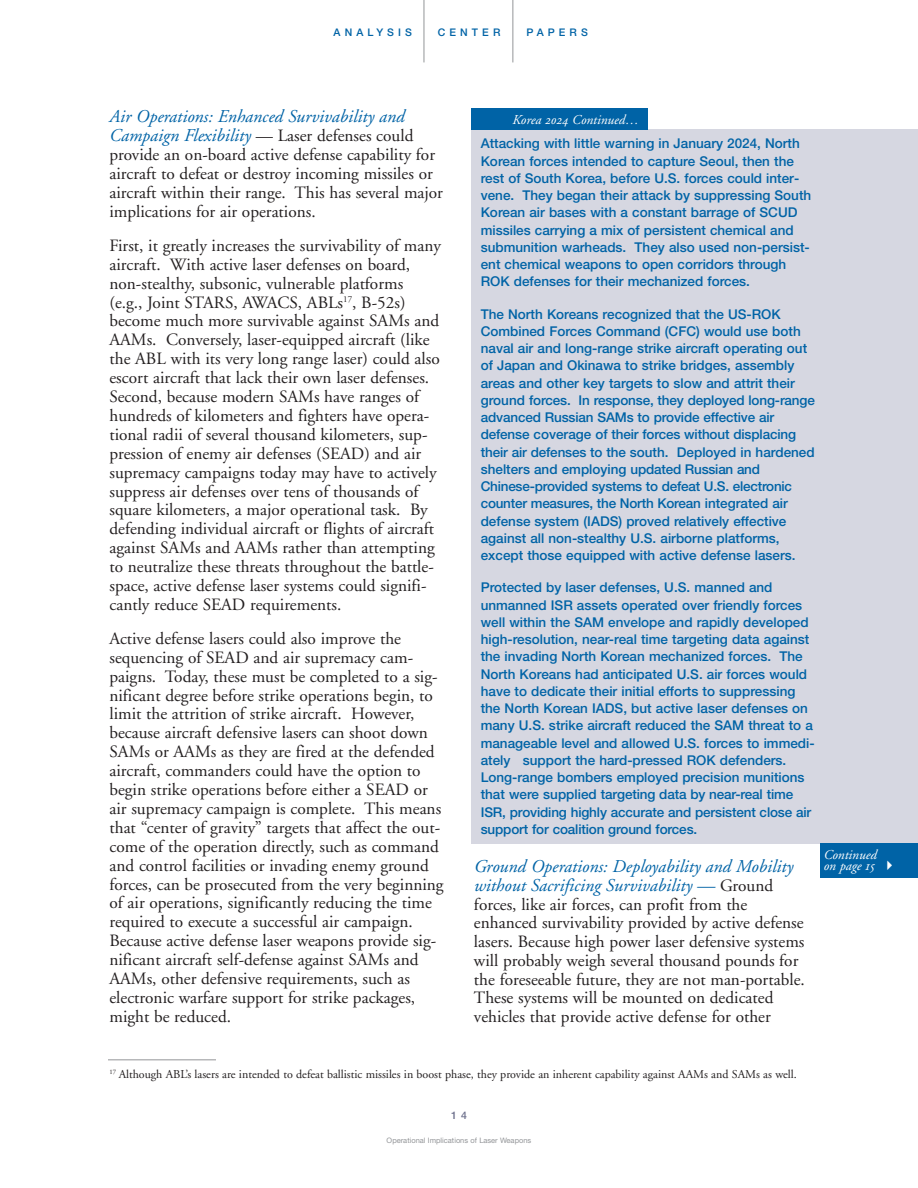
<style>
.page{position:relative;width:918px;height:1188px;background:#fff}
.page>*{position:absolute;margin:0;border:0;box-sizing:border-box;transform-origin:0 0}
.t1{font:18px/18.8px "Adobe Garamond Italic Os F";color:#0063a6}
.t2{font:17.25px/18.9px "Adobe Garamond";color:#231f20}
.t3{font:500 13.5px/17.2px "Helvetica Neue";color:#0063a6}
.t4{font:13.5px/10.5px "Adobe Garamond Italic Os F";color:#fff}
.t5{font:12px "Adobe Garamond";color:#231f20}
.t6{font:500 10.5px "Helvetica Neue";letter-spacing:.39em;color:#0063a6}
.t7{font:500 10.5px "Helvetica Neue";color:#6d708c}
.t8{font:7.5px "Helvetica Neue";color:#939598}
.s1{font-family:"Adobe Garamond";font-size:17.25px;color:#231f20}
</style>
<div class="page">
<div style="left:471px;top:129px;width:447px;height:715px;background:#d6d7e1"></div>
<hr style="left:513px;top:0;width:1px;height:62px;background:#939598">
<hr style="left:424px;top:0;width:1px;height:62px;background:#939598">
<hr style="left:108px;top:1060px;width:108px;height:1px;background:#939598">
<div style="left:820px;top:844px;width:98px;height:34px;background:#0063a6"></div>
<div style="left:471px;top:108px;width:177px;height:22px;background:#0063a6"></div>
<p class="t6" style="left:334px;top:29px;width:80px">ANALYSIS</p>
<p class="t6" style="left:438px;top:29px;width:64px">CENTER</p>
<p class="t6" style="left:526px;top:29px;width:63px">PAPERS</p>
<p class="t1" style="left:110px;top:109px;width:305px">Air Operations: Enhanced Survivability and<br>Campaign Flexibility <span class="s1">— Laser defenses could</span></p>
<p class="t2" style="left:109px;top:147px;width:335px">provide an on-board active defense capability for aircraft to defeat or destroy incoming missiles or aircraft within their range. This has several major implications for air operations.</p>
<p class="t2" style="left:109px;top:238px;width:333px">First, it greatly increases the survivability of many aircraft. With active laser defenses on board, non-stealthy, subsonic, vulnerable platforms<br>(e.g., Joint STARS, AWACS, ABLs<sup>17</sup>, B-52s) become much more survivable against SAMs and AAMs. Conversely, laser-equipped aircraft (like the ABL with its very long range laser) could also escort aircraft that lack their own laser defenses.<br>Second, because modern SAMs have ranges of hundreds of kilometers and fighters have opera&shy;tional radii of several thousand kilometers, sup&shy;pression of enemy air defenses (SEAD) and air supremacy campaigns today may have to actively suppress air defenses over tens of thousands of square kilometers, a major operational task. By defending individual aircraft or flights of aircraft against SAMs and AAMs rather than attempting to neutralize these threats throughout the battle&shy;space, active defense laser systems could signifi&shy;cantly reduce SEAD requirements.</p>
<p class="t2" style="left:110px;top:631px;width:336px">Active defense lasers could also improve the sequencing of SEAD and air supremacy cam&shy;paigns. Today, these must be completed to a sig&shy;nificant degree before strike operations begin, to limit the attrition of strike aircraft. However, because aircraft defensive lasers can shoot down SAMs or AAMs as they are fired at the defended aircraft, commanders could have the option to begin strike operations before either a SEAD or air supremacy campaign is complete. This means that “center of gravity” targets that affect the out&shy;come of the operation directly, such as command and control facilities or invading enemy ground forces, can be prosecuted from the very beginning of air operations, significantly reducing the time required to execute a successful air campaign.<br>Because active defense laser weapons provide sig&shy;nificant aircraft self-defense against SAMs and AAMs, other defensive requirements, such as electronic warfare support for strike packages, might be reduced.</p>
<p class="t4" style="left:513px;top:115px;width:128px">Korea 2024 Continued…</p>
<p class="t3" style="left:481px;top:136px;width:332px">Attacking with little warning in January 2024, North Korean forces intended to capture Seoul, then the rest of South Korea, before U.S. forces could inter&shy;vene. They began their attack by suppressing South Korean air bases with a constant barrage of SCUD missiles carrying a mix of persistent chemical and submunition warheads. They also used non-persist&shy;ent chemical weapons to open corridors through ROK defenses for their mechanized forces.</p>
<p class="t3" style="left:481px;top:307px;width:336px">The North Koreans recognized that the US-ROK Combined Forces Command (CFC) would use both naval air and long-range strike aircraft operating out of Japan and Okinawa to strike bridges, assembly areas and other key targets to slow and attrit their ground forces. In response, they deployed long-range advanced Russian SAMs to provide effective air defense coverage of their forces without displacing their air defenses to the south. Deployed in hardened shelters and employing updated Russian and Chinese-provided systems to defeat U.S. electronic counter measures, the North Korean integrated air defense system (IADS) proved relatively effective against all non-stealthy U.S. airborne platforms, except those equipped with active defense lasers.</p>
<p class="t3" style="left:481px;top:580px;width:335px">Protected by laser defenses, U.S. manned and unmanned ISR assets operated over friendly forces well within the SAM envelope and rapidly developed high-resolution, near-real time targeting data against the invading North Korean mechanized forces. The North Koreans had anticipated U.S. air forces would have to dedicate their initial efforts to suppressing the North Korean IADS, but active laser defenses on many U.S. strike aircraft reduced the SAM threat to a manageable level and allowed U.S. forces to immedi&shy;ately support the hard-pressed ROK defenders.<br>Long-range bombers employed precision munitions that were supplied targeting data by near-real time ISR, providing highly accurate and persistent close air support for coalition ground forces.</p>
<p class="t1" style="left:474px;top:859px;width:321px">Ground Operations: Deployability and Mobility without Sacrificing Survivability — <span class="s1">Ground</span></p>
<p class="t2" style="left:474px;top:896px;width:332px">forces, like air forces, can profit from the enhanced survivability provided by active defense lasers. Because high power laser defensive systems will probably weigh several thousand pounds for the foreseeable future, they are not man-portable.<br>These systems will be mounted on dedicated vehicles that provide active defense for other</p>
<p class="t4" style="left:824px;top:851px;width:55px">Continued on page 15</p>
<p class="t5" style="left:110px;top:1069px;width:689px"><sup>17</sup> Although ABL’s lasers are intended to defeat ballistic missiles in boost phase, they provide an inherent capability against AAMs and SAMs as well.</p>
<p class="t7" style="left:451px;top:1112px;width:17px">1 4</p>
<p class="t8" style="left:387px;top:1137px;width:146px">Operational Implications of Laser Weapons</p>
</div>
